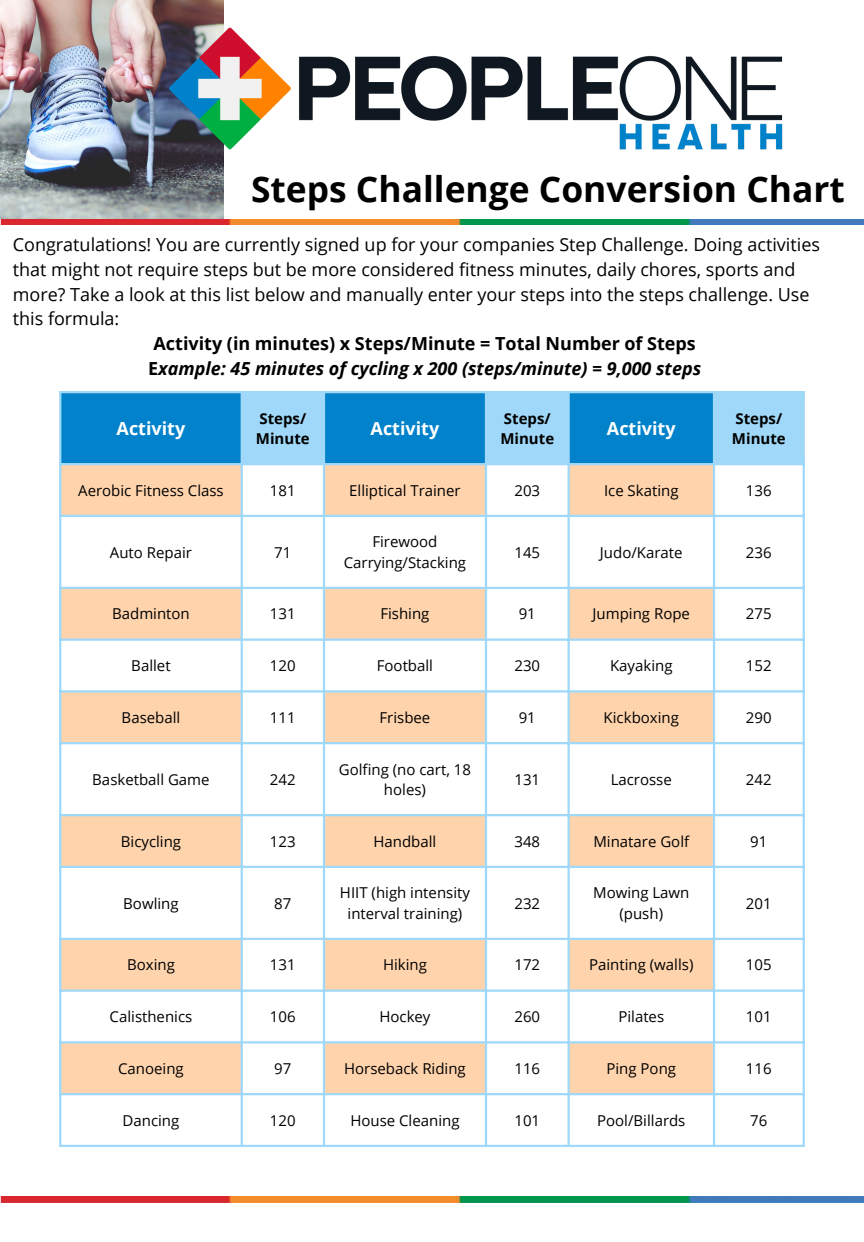
<style>
.page{position:relative;width:864px;height:1242px;background:#fff}
.page>*{position:absolute;margin:0;border:0;box-sizing:border-box;transform-origin:0 0}
.t1{font:700 35.4px "Open Sans";color:#000}
.t2{font:18px/24.8px "Open Sans";color:#000}
.t3{font:italic 700 18px "Open Sans";color:#000}
.t4{font:700 18px "Open Sans";color:#000}
.t5{font:700 18px "Open Sans";color:#fff}
.t6{font:15px/20.2px "Open Sans";color:#000;text-align:center}
.t7{font:700 15px "Open Sans";color:#000}
.s1{font-style:normal}
</style>
<div class="page">
<img style="left:0;top:0;width:224px;height:219px">
<img style="left:169px;top:27px;width:614px;height:123px">
<div style="left:61px;top:393px;width:180px;height:70px;background:#0182ca"></div>
<svg style="left:243px;top:393px;width:560px;height:70px;background:#48a8de"></svg>
<svg style="left:61px;top:465px;width:652px;height:628px"></svg>
<svg style="left:61px;top:517px;width:424px;height:628px"></svg>
<hr style="left:59px;top:393px;width:2px;height:752px;background:#9fd8f8">
<hr style="left:241px;top:393px;width:2px;height:752px;background:#9fd8f8">
<hr style="left:323px;top:393px;width:2px;height:752px;background:#9fd8f8">
<hr style="left:485px;top:393px;width:2px;height:752px;background:#9fd8f8">
<hr style="left:568px;top:393px;width:2px;height:752px;background:#9fd8f8">
<hr style="left:713px;top:393px;width:2px;height:752px;background:#9fd8f8">
<hr style="left:803px;top:393px;width:2px;height:752px;background:#9fd8f8">
<hr style="left:59px;top:391px;width:746px;height:2px;background:#9fd8f8">
<hr style="left:59px;top:463px;width:746px;height:2px;background:#9fd8f8">
<hr style="left:59px;top:515px;width:746px;height:2px;background:#9fd8f8">
<hr style="left:59px;top:587px;width:746px;height:2px;background:#9fd8f8">
<hr style="left:59px;top:639px;width:746px;height:2px;background:#9fd8f8">
<hr style="left:59px;top:690px;width:746px;height:3px;background:#9fd8f8">
<hr style="left:59px;top:742px;width:746px;height:2px;background:#9fd8f8">
<hr style="left:59px;top:814px;width:746px;height:2px;background:#9fd8f8">
<hr style="left:59px;top:866px;width:746px;height:2px;background:#9fd8f8">
<hr style="left:59px;top:938px;width:746px;height:2px;background:#9fd8f8">
<hr style="left:59px;top:990px;width:746px;height:2px;background:#9fd8f8">
<hr style="left:59px;top:1041px;width:746px;height:3px;background:#9fd8f8">
<hr style="left:59px;top:1093px;width:746px;height:2px;background:#9fd8f8">
<hr style="left:59px;top:1145px;width:746px;height:2px;background:#9fd8f8">
<img style="left:0;top:1196px;width:864px;height:6px">
<img style="left:0;top:219px;width:864px;height:6px">
<p class="t1" style="left:251px;top:164px;width:595px">Steps Challenge Conversion Chart</p>
<p class="t2" style="left:13px;top:232px;width:809px">Congratulations! You are currently signed up for your companies Step Challenge. Doing activities that might not require steps but be more considered fitness minutes, daily chores, sports and more? Take a look at this list below and manually enter your steps into the steps challenge. Use this formula:</p>
<p class="t4" style="left:154px;top:331px;width:544px">Activity (in minutes) x Steps/Minute = Total Number of Steps</p>
<p class="t3" style="left:148px;top:356px;width:555px"><span class="s1">E</span>xample: 45 minutes of cycling x 200 (steps/minute) = 9,000 steps</p>
<h1 class="t5" style="left:117px;top:416px;width:70px">Activity</h1>
<p class="t7" style="left:259px;top:408px;width:48px">Steps/</p>
<p class="t7" style="left:256px;top:428px;width:55px">Minute</p>
<p class="t5" style="left:371px;top:416px;width:70px">Activity</p>
<p class="t7" style="left:504px;top:408px;width:48px">Steps/</p>
<p class="t7" style="left:500px;top:428px;width:55px">Minute</p>
<p class="t5" style="left:607px;top:416px;width:70px">Activity</p>
<p class="t7" style="left:735px;top:408px;width:48px">Steps/</p>
<p class="t7" style="left:732px;top:428px;width:55px">Minute</p>
<p class="t6" style="left:78px;top:480px;width:147px">Aerobic Fitness Class</p>
<p class="t6" style="left:270px;top:480px;width:27px">181</p>
<p class="t6" style="left:349px;top:480px;width:113px">Elliptical Trainer</p>
<p class="t6" style="left:514px;top:480px;width:27px">203</p>
<p class="t6" style="left:604px;top:480px;width:76px">Ice Skating</p>
<p class="t6" style="left:746px;top:480px;width:27px">136</p>
<p class="t6" style="left:110px;top:542px;width:84px">Auto Repair</p>
<p class="t6" style="left:274px;top:542px;width:19px">71</p>
<p class="t6" style="left:344px;top:531px;width:124px">Firewood<br>Carrying/Stacking</p>
<p class="t6" style="left:514px;top:542px;width:27px">145</p>
<p class="t6" style="left:600px;top:542px;width:84px">Judo/Karate</p>
<p class="t6" style="left:746px;top:542px;width:27px">236</p>
<p class="t6" style="left:112px;top:603px;width:79px">Badminton</p>
<p class="t6" style="left:270px;top:603px;width:27px">131</p>
<p class="t6" style="left:380px;top:603px;width:51px">Fishing</p>
<p class="t6" style="left:519px;top:603px;width:19px">91</p>
<p class="t6" style="left:593px;top:603px;width:99px">Jumping Rope</p>
<p class="t6" style="left:746px;top:603px;width:27px">275</p>
<p class="t6" style="left:131px;top:655px;width:41px">Ballet</p>
<p class="t6" style="left:270px;top:655px;width:27px">120</p>
<p class="t6" style="left:377px;top:655px;width:58px">Football</p>
<p class="t6" style="left:514px;top:655px;width:27px">230</p>
<p class="t6" style="left:610px;top:655px;width:64px">Kayaking</p>
<p class="t6" style="left:746px;top:655px;width:27px">152</p>
<p class="t6" style="left:122px;top:707px;width:60px">Baseball</p>
<p class="t6" style="left:270px;top:707px;width:27px">111</p>
<p class="t6" style="left:380px;top:707px;width:52px">Frisbee</p>
<p class="t6" style="left:519px;top:707px;width:19px">91</p>
<p class="t6" style="left:604px;top:707px;width:77px">Kickboxing</p>
<p class="t6" style="left:746px;top:707px;width:27px">290</p>
<p class="t6" style="left:92px;top:769px;width:119px">Basketball Game</p>
<p class="t6" style="left:270px;top:769px;width:27px">242</p>
<p class="t6" style="left:339px;top:759px;width:134px">Golfing (no cart, 18 holes)</p>
<p class="t6" style="left:514px;top:769px;width:27px">131</p>
<p class="t6" style="left:611px;top:769px;width:63px">Lacrosse</p>
<p class="t6" style="left:746px;top:769px;width:27px">242</p>
<p class="t6" style="left:121px;top:831px;width:62px">Bicycling</p>
<p class="t6" style="left:270px;top:831px;width:27px">123</p>
<p class="t6" style="left:374px;top:831px;width:64px">Handball</p>
<p class="t6" style="left:514px;top:831px;width:27px">348</p>
<p class="t6" style="left:593px;top:831px;width:97px">Minatare Golf</p>
<p class="t6" style="left:750px;top:831px;width:19px">91</p>
<p class="t6" style="left:123px;top:893px;width:57px">Bowling</p>
<p class="t6" style="left:274px;top:893px;width:19px">87</p>
<p class="t6" style="left:340px;top:882px;width:132px">HIIT (high intensity interval training)</p>
<p class="t6" style="left:514px;top:893px;width:27px">232</p>
<p class="t6" style="left:593px;top:882px;width:98px">Mowing Lawn (push)</p>
<p class="t6" style="left:746px;top:893px;width:27px">201</p>
<p class="t6" style="left:127px;top:954px;width:49px">Boxing</p>
<p class="t6" style="left:270px;top:954px;width:27px">131</p>
<p class="t6" style="left:383px;top:954px;width:45px">Hiking</p>
<p class="t6" style="left:514px;top:954px;width:27px">172</p>
<p class="t6" style="left:589px;top:954px;width:106px">Painting (walls)</p>
<p class="t6" style="left:746px;top:954px;width:27px">105</p>
<p class="t6" style="left:110px;top:1006px;width:84px">Calisthenics</p>
<p class="t6" style="left:270px;top:1006px;width:27px">106</p>
<p class="t6" style="left:379px;top:1006px;width:53px">Hockey</p>
<p class="t6" style="left:514px;top:1006px;width:27px">260</p>
<p class="t6" style="left:618px;top:1006px;width:47px">Pilates</p>
<p class="t6" style="left:746px;top:1006px;width:27px">101</p>
<p class="t6" style="left:118px;top:1058px;width:67px">Canoeing</p>
<p class="t6" style="left:274px;top:1058px;width:19px">97</p>
<p class="t6" style="left:344px;top:1058px;width:123px">Horseback Riding</p>
<p class="t6" style="left:514px;top:1058px;width:27px">116</p>
<p class="t6" style="left:606px;top:1058px;width:71px">Ping Pong</p>
<p class="t6" style="left:746px;top:1058px;width:27px">116</p>
<p class="t6" style="left:123px;top:1110px;width:58px">Dancing</p>
<p class="t6" style="left:270px;top:1110px;width:27px">120</p>
<p class="t6" style="left:350px;top:1110px;width:111px">House Cleaning</p>
<p class="t6" style="left:514px;top:1110px;width:27px">101</p>
<p class="t6" style="left:597px;top:1110px;width:90px">Pool/Billards</p>
<p class="t6" style="left:750px;top:1110px;width:19px">76</p>
</div>
